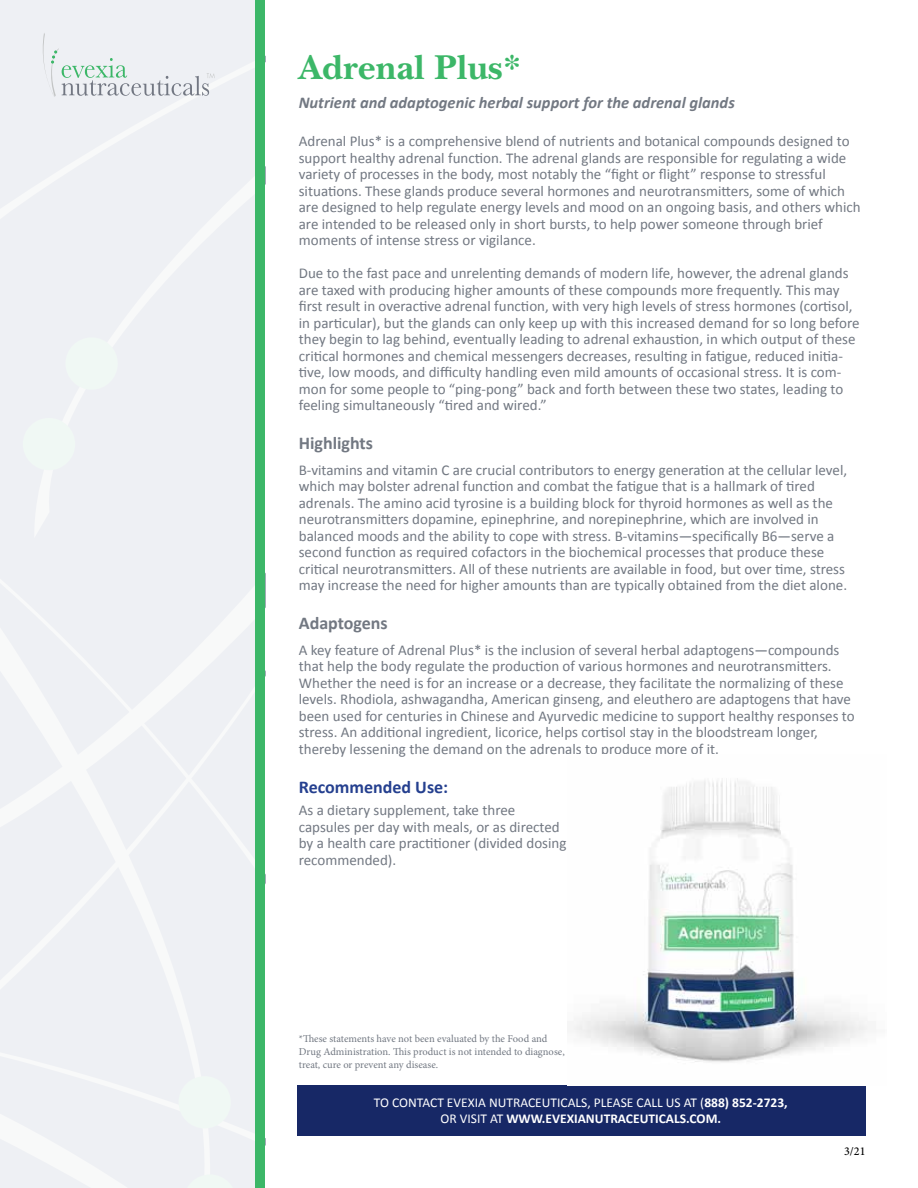
<style>
.page{position:relative;width:918px;height:1188px;background:#fff}
.page>*{position:absolute;margin:0;border:0;box-sizing:border-box;transform-origin:0 0}
.t1{font:700 36px "New Baskerville Std";letter-spacing:.01em;color:#3cb768}
.t2{font:700 18px "Calibri";color:#727882}
.t3{font:700 18px "Calibri";color:#25408f}
.t4{font:italic 700 16.5px "Calibri";color:#727882}
.t5{font:15px/16.5px "Calibri";color:#727882}
.t6{font:13.5px/16.2px "Calibri";color:#fff;text-align:center}
.t7{font:500 12px "Minion Pro";color:#000}
.t8{font:10.5px/12.6px "Minion Pro";color:#727882}
.s1{font-weight:700}
</style>
<div class="page">
<div style="left:0;top:0;width:260px;height:1188px;background:#eef0f4"></div>
<div style="left:256px;top:0;width:9px;height:1188px;background:#3cb768"></div>
<svg style="left:43px;top:33px;width:172px;height:64px"></svg>
<div style="left:297px;top:1085px;width:569px;height:51px;background:#172866"></div>
<img style="left:573px;top:778px;width:295px;height:284px">
<h1 class="t1" style="left:299px;top:46px;width:224px">Adrenal Plus*</h1>
<p class="t4" style="left:299px;top:93px;width:438px">Nutrient and adaptogenic herbal support for the adrenal glands</p>
<p class="t5" style="left:299px;top:133px;width:563px">Adrenal Plus* is a comprehensive blend of nutrients and botanical compounds designed to support healthy adrenal function. The adrenal glands are responsible for regulating a wide variety of processes in the body, most notably the “fight or flight” response to stressful situations. These glands produce several hormones and neurotransmitters, some of which are designed to help regulate energy levels and mood on an ongoing basis, and others which are intended to be released only in short bursts, to help power someone through brief moments of intense stress or vigilance.</p>
<p class="t5" style="left:299px;top:265px;width:562px">Due to the fast pace and unrelenting demands of modern life, however, the adrenal glands are taxed with producing higher amounts of these compounds more frequently. This may first result in overactive adrenal function, with very high levels of stress hormones (cortisol, in particular), but the glands can only keep up with this increased demand for so long before they begin to lag behind, eventually leading to adrenal exhaustion, in which output of these critical hormones and chemical messengers decreases, resulting in fatigue, reduced initia&shy;tive, low moods, and difficulty handling even mild amounts of occasional stress. It is com&shy;mon for some people to “ping-pong” back and forth between these two states, leading to feeling simultaneously “tired and wired.”</p>
<p class="t2" style="left:299px;top:432px;width:76px">Highlights</p>
<p class="t5" style="left:299px;top:462px;width:550px">B-vitamins and vitamin C are crucial contributors to energy generation at the cellular level, which may bolster adrenal function and combat the fatigue that is a hallmark of tired adrenals. The amino acid tyrosine is a building block for thyroid hormones as well as the neurotransmitters dopamine, epinephrine, and norepinephrine, which are involved in balanced moods and the ability to cope with stress. B-vitamins—specifically B6—serve a second function as required cofactors in the biochemical processes that produce these critical neurotransmitters. All of these nutrients are available in food, but over time, stress may increase the need for higher amounts than are typically obtained from the diet alone.</p>
<p class="t2" style="left:299px;top:612px;width:91px">Adaptogens</p>
<p class="t5" style="left:299px;top:642px;width:557px">A key feature of Adrenal Plus* is the inclusion of several herbal adaptogens—compounds that help the body regulate the production of various hormones and neurotransmitters.<br>Whether the need is for an increase or a decrease, they facilitate the normalizing of these levels. Rhodiola, ashwagandha, American ginseng, and eleuthero are adaptogens that have been used for centuries in Chinese and Ayurvedic medicine to support healthy responses to stress. An additional ingredient, licorice, helps cortisol stay in the bloodstream longer, thereby lessening the demand on the adrenals to produce more of it.</p>
<p class="t3" style="left:299px;top:775px;width:151px">Recommended Use:</p>
<p class="t5" style="left:299px;top:802px;width:269px">As a dietary supplement, take three capsules per day with meals, or as directed by a health care practitioner (divided dosing recommended).</p>
<p class="t8" style="left:299px;top:1033px;width:267px">*These statements have not been evaluated by the Food and<br>Drug Administration. This product is not intended to diagnose, treat, cure or prevent any disease.</p>
<p class="t6" style="left:374px;top:1094px;width:415px">TO CONTACT EVEXIA NUTRACEUTICALS, PLEASE CALL US AT (<span class="s1">888) 852-2723,<br></span>OR VISIT AT <span class="s1">WWW.EVEXIANUTRACEUTICALS.COM.</span></p>
<p class="t7" style="left:844px;top:1144px;width:23px">3/21</p>
</div>
